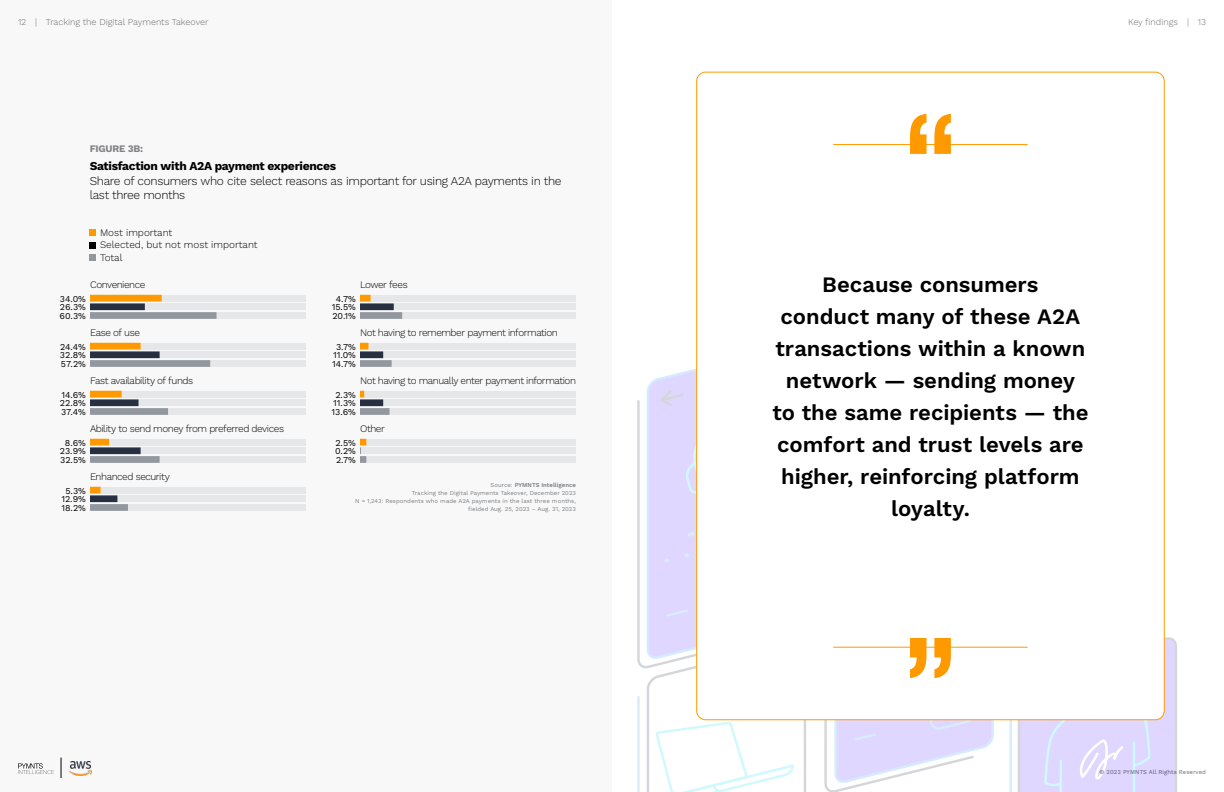
<style>
.page{position:relative;width:1224px;height:792px;background:#fff}
.page>*{position:absolute;margin:0;border:0;box-sizing:border-box;transform-origin:0 0}
.t1{font:600 22px/32px "Work Sans";letter-spacing:-.005em;color:#000;text-align:center}
.t2{font:300 12px/14.4px "Work Sans";letter-spacing:-.025em;color:#000}
.t3{font:700 12px "Work Sans";letter-spacing:-.025em;color:#000}
.t4{font:300 10px "Work Sans";letter-spacing:-.045em;color:#000}
.t5{font:300 10px/12.6px "Work Sans";color:#000}
.t6{font:700 10px "Work Sans";letter-spacing:-.025em;color:#808285}
.t7{font:9px/8.5px "Work Sans";color:#000;text-align:center}
.t8{font:300 9px "Work Sans";color:#717073}
.t9{font:6px/8px "Work Sans";color:#808285;text-align:right}
.t10{font:6px "Work Sans";letter-spacing:.005em;color:#717073}
.s1{font-weight:600}
</style>
<div class="page">
<svg style="left:1161px;top:637px;width:16px;height:155px;background:#ded5f1"></svg>
<svg style="left:637px;top:400px;width:9px;height:269px"></svg>
<svg style="left:637px;top:696px;width:524px;height:96px"></svg>
<svg style="left:646px;top:660px;width:161px;height:132px"></svg>
<svg style="left:647px;top:344px;width:50px;height:316px"></svg>
<div style="left:661px;top:511px;width:36px;height:55px;background:#dfd7ff"></div>
<svg style="left:665px;top:573px;width:32px;height:45px"></svg>
<svg style="left:658px;top:388px;width:39px;height:107px;background:#ded6f8"></svg>
<div style="left:0;top:0;width:612px;height:792px;background:#f8f8f8"></div>
<div style="left:90px;top:295px;width:216px;height:7px;background:#e6e7e8"></div>
<div style="left:90px;top:295px;width:72px;height:6px;background:#f90"></div>
<div style="left:90px;top:304px;width:216px;height:6px;background:#e6e7e8"></div>
<div style="left:90px;top:303px;width:55px;height:7px;background:#263040"></div>
<div style="left:90px;top:312px;width:216px;height:7px;background:#e6e7e8"></div>
<div style="left:90px;top:312px;width:127px;height:7px;background:#93989f"></div>
<div style="left:90px;top:391px;width:216px;height:6px;background:#e6e7e8"></div>
<div style="left:90px;top:391px;width:32px;height:6px;background:#f90"></div>
<div style="left:90px;top:399px;width:216px;height:7px;background:#e6e7e8"></div>
<div style="left:90px;top:399px;width:49px;height:7px;background:#263040"></div>
<div style="left:90px;top:408px;width:216px;height:7px;background:#e6e7e8"></div>
<div style="left:90px;top:408px;width:78px;height:7px;background:#93989f"></div>
<div style="left:360px;top:295px;width:216px;height:7px;background:#e6e7e8"></div>
<div style="left:360px;top:295px;width:11px;height:6px;background:#f90"></div>
<div style="left:360px;top:304px;width:216px;height:6px;background:#e6e7e8"></div>
<div style="left:360px;top:303px;width:34px;height:7px;background:#263040"></div>
<div style="left:360px;top:312px;width:216px;height:7px;background:#e6e7e8"></div>
<div style="left:360px;top:312px;width:42px;height:7px;background:#93989f"></div>
<div style="left:360px;top:343px;width:216px;height:6px;background:#e6e7e8"></div>
<div style="left:360px;top:343px;width:8px;height:6px;background:#f90"></div>
<div style="left:360px;top:351px;width:216px;height:7px;background:#e6e7e8"></div>
<div style="left:360px;top:351px;width:23px;height:7px;background:#263040"></div>
<div style="left:360px;top:360px;width:216px;height:7px;background:#e6e7e8"></div>
<div style="left:360px;top:360px;width:32px;height:7px;background:#93989f"></div>
<div style="left:360px;top:391px;width:216px;height:6px;background:#e6e7e8"></div>
<svg style="left:360px;top:391px;width:4px;height:6px"></svg>
<div style="left:360px;top:399px;width:216px;height:7px;background:#e6e7e8"></div>
<div style="left:360px;top:399px;width:23px;height:7px;background:#263040"></div>
<div style="left:360px;top:408px;width:216px;height:7px;background:#e6e7e8"></div>
<div style="left:360px;top:408px;width:30px;height:7px;background:#93989f"></div>
<div style="left:360px;top:439px;width:216px;height:6px;background:#e6e7e8"></div>
<div style="left:360px;top:447px;width:216px;height:7px;background:#e6e7e8"></div>
<svg style="left:360px;top:439px;width:6px;height:15px"></svg>
<div style="left:360px;top:456px;width:216px;height:7px;background:#e6e7e8"></div>
<div style="left:360px;top:456px;width:6px;height:7px;background:#93989f"></div>
<div style="left:90px;top:343px;width:216px;height:6px;background:#e6e7e8"></div>
<div style="left:90px;top:343px;width:51px;height:6px;background:#f90"></div>
<div style="left:90px;top:351px;width:216px;height:7px;background:#e6e7e8"></div>
<div style="left:90px;top:351px;width:70px;height:7px;background:#263040"></div>
<div style="left:90px;top:360px;width:216px;height:7px;background:#e6e7e8"></div>
<div style="left:90px;top:360px;width:120px;height:7px;background:#93989f"></div>
<div style="left:90px;top:487px;width:216px;height:6px;background:#e6e7e8"></div>
<div style="left:90px;top:487px;width:11px;height:6px;background:#f90"></div>
<div style="left:90px;top:495px;width:216px;height:7px;background:#e6e7e8"></div>
<div style="left:90px;top:495px;width:27px;height:7px;background:#263040"></div>
<div style="left:90px;top:504px;width:216px;height:7px;background:#e6e7e8"></div>
<div style="left:90px;top:504px;width:38px;height:7px;background:#93989f"></div>
<div style="left:90px;top:439px;width:216px;height:6px;background:#e6e7e8"></div>
<div style="left:90px;top:439px;width:19px;height:6px;background:#f90"></div>
<div style="left:90px;top:447px;width:216px;height:7px;background:#e6e7e8"></div>
<div style="left:90px;top:447px;width:51px;height:7px;background:#263040"></div>
<div style="left:90px;top:456px;width:216px;height:7px;background:#e6e7e8"></div>
<div style="left:90px;top:456px;width:70px;height:7px;background:#93989f"></div>
<div style="left:90px;top:229px;width:6px;height:7px;background:#f90"></div>
<svg style="left:90px;top:242px;width:6px;height:6px"></svg>
<svg style="left:90px;top:255px;width:6px;height:6px"></svg>
<div style="left:697px;top:72px;width:467px;height:648px;background:#fff;border-radius:9px"></div>
<svg style="left:910px;top:114px;width:41px;height:40px"></svg>
<hr style="left:833px;top:144px;width:195px;height:1px;background:#f90">
<svg style="left:849px;top:638px;width:130px;height:40px"></svg>
<hr style="left:833px;top:647px;width:195px;height:1px;background:#f90">
<p class="t8" style="left:18px;top:16px;width:192px">12 | Tracking the Digital Payments Takeover</p>
<p class="t6" style="left:90px;top:142px;width:55px">FIGURE 3B:</p>
<p class="t3" style="left:90px;top:159px;width:248px">Satisfaction with A2A payment experiences</p>
<p class="t2" style="left:90px;top:174px;width:473px">Share of consumers who cite select reasons as important for using A2A payments in the last three months</p>
<p class="t5" style="left:100px;top:226px;width:159px">Most important<br>Selected, but not most important<br>Total</p>
<p class="t4" style="left:90px;top:279px;width:57px">Convenience</p>
<p class="t4" style="left:360px;top:279px;width:49px">Lower fees</p>
<p class="t7" style="left:60px;top:295px;width:28px;text-align:justify">34.0% 26.3% 60.3%</p>
<p class="t7" style="left:332px;top:295px;width:26px">4.7%<br>15.5%<br>20.1%</p>
<p class="t4" style="left:90px;top:327px;width:52px">Ease of use</p>
<p class="t4" style="left:360px;top:327px;width:199px">Not having to remember payment information</p>
<p class="t7" style="left:60px;top:343px;width:28px;text-align:justify">24.4% 32.8% 57.2%</p>
<p class="t7" style="left:332px;top:343px;width:25px">3.7%<br>11.0%<br>14.7%</p>
<p class="t4" style="left:90px;top:375px;width:105px">Fast availability of funds</p>
<p class="t4" style="left:360px;top:375px;width:218px">Not having to manually enter payment information</p>
<p class="t7" style="left:60px;top:391px;width:28px;text-align:justify">14.6% 22.8% 37.4%</p>
<p class="t7" style="left:332px;top:391px;width:26px">2.3%<br>11.3%<br>13.6%</p>
<p class="t4" style="left:90px;top:423px;width:196px">Ability to send money from preferred devices</p>
<p class="t4" style="left:360px;top:423px;width:26px">Other</p>
<p class="t7" style="left:60px;top:439px;width:28px">8.6%<br>23.9%<br>32.5%</p>
<p class="t7" style="left:335px;top:439px;width:22px;text-align:justify">2.5% 0.2% 2.7%</p>
<p class="t4" style="left:90px;top:471px;width:81px">Enhanced security</p>
<p class="t7" style="left:61px;top:487px;width:26px">5.3%<br>12.9%<br>18.2%</p>
<p class="t9" style="left:355px;top:481px;width:222px">Source: <span class="s1">PYMNTS Intelligence<br></span>Tracking the Digital Payments Takeover, December 2023<br>N = 1,243: Respondents who made A2A payments in the last three months, fielded Aug. 25, 2023 – Aug. 31, 2023</p>
<p class="t8" style="left:1128px;top:16px;width:79px">Key findings | 13</p>
<h1 class="t1" style="left:772px;top:270px;width:318px">Because consumers<br>conduct many of these A2A transactions within a known network — sending money to the same recipients — the comfort and trust levels are higher, reinforcing platform loyalty.</h1>
<p class="t10" style="left:1100px;top:768px;width:108px">© 2023 PYMNTS All Rights Reserved</p>
</div>
